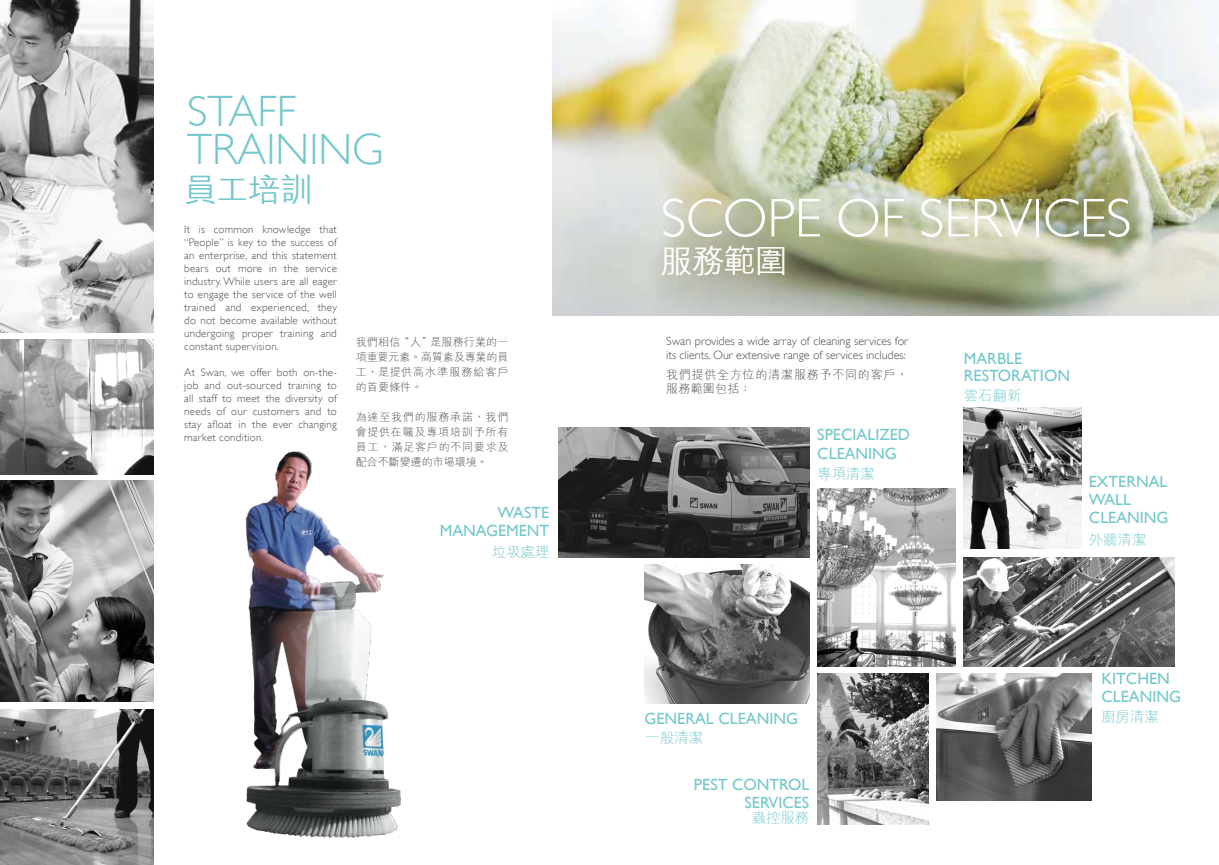
<style>
.page{position:relative;width:1219px;height:865px;background:#fff}
.page>*{position:absolute;margin:0;border:0;box-sizing:border-box;transform-origin:0 0}
.t1{font:300 55px "Gill Sans";letter-spacing:-.01em;color:#fff}
.t2{font:300 43.8px/37.6px "Gill Sans";color:#74c7ca}
.t3{font:500 32.9px "M Hei";color:#74c7ca}
.t4{font:500 32.5px "M Hei";color:#fff}
.t5{font:16.2px/18px "Gill Sans";color:#74c7ca}
.t6{font:300 14.4px "M Hei";color:#74c7ca}
.t7{font:300 12px/14px "Gill Sans";color:#4a4c4b}
.t8{font:300 12px/14px "M Hei";letter-spacing:.065em;color:#4a4c4b}
.t9{font:300 11px/13px "Gill Sans";letter-spacing:.02em;color:#4a4c4b;text-align:justify}
.t10{font:300 11px/15px "M Hei";letter-spacing:.055em;color:#4a4c4b;text-align:justify}
</style>
<div class="page">
<img style="left:644px;top:564px;width:165px;height:139px">
<img style="left:553px;top:0;width:666px;height:97px">
<img style="left:0;top:0;width:153px;height:332px">
<img style="left:0;top:480px;width:153px;height:222px">
<img style="left:0;top:339px;width:153px;height:135px">
<img style="left:0;top:709px;width:153px;height:156px">
<img style="left:245px;top:451px;width:156px;height:387px">
<img style="left:964px;top:408px;width:117px;height:140px">
<img style="left:817px;top:673px;width:111px;height:151px">
<img style="left:817px;top:489px;width:138px;height:177px">
<img style="left:964px;top:557px;width:210px;height:109px">
<img style="left:558px;top:428px;width:251px;height:129px">
<img style="left:553px;top:97px;width:666px;height:218px">
<img style="left:937px;top:674px;width:155px;height:126px">
<h2 class="t2" style="left:187px;top:93px;width:198px">STAFF<br>TRAINING</h2>
<h3 class="t3" style="left:184px;top:174px;width:130px">員工培訓</h3>
<p class="t9" style="left:184px;top:223px;width:154px">It is common knowledge that “People” is key to the success of an enterprise, and this statement bears out more in the service industry. While users are all eager to engage the service of the well trained and experienced, they do not become available without undergoing proper training and constant supervision.</p>
<p class="t9" style="left:184px;top:366px;width:154px">At Swan, we offer both on-the&shy;job and out-sourced training to all staff to meet the diversity of needs of our customers and to stay afloat in the ever changing market condition.</p>
<p class="t10" style="left:356px;top:335px;width:154px">我們相信“人”是服務行業的一項重要元素。高質素及專業的員工，是提供高水準服務給客戶的首要條件。</p>
<p class="t10" style="left:356px;top:410px;width:154px">為達至我們的服務承諾，我們會提供在職及專項培訓予所有員工，滿足客戶的不同要求及配合不斷變遷的市場環境。</p>
<h3 class="t5" style="left:440px;top:503px;width:111px;text-align:right">WASTE<br>MANAGEMENT</h3>
<h3 class="t6" style="left:492px;top:544px;width:59px">垃圾處理</h3>
<h1 class="t1" style="left:660px;top:187px;width:473px">SCOPE OF SERVICES</h1>
<h3 class="t4" style="left:660px;top:244px;width:129px">服務範圍</h3>
<p class="t7" style="left:666px;top:333px;width:244px">Swan provides a wide array of cleaning services for its clients. Our extensive range of services includes:</p>
<p class="t8" style="left:666px;top:368px;width:244px">我們提供全方位的清潔服務予不同的客戶，服務範圍包括：</p>
<h3 class="t5" style="left:817px;top:426px;width:94px">SPECIALIZED<br>CLEANING</h3>
<h3 class="t6" style="left:817px;top:466px;width:59px">專項清潔</h3>
<h3 class="t5" style="left:644px;top:709px;width:155px">GENERAL CLEANING</h3>
<h3 class="t6" style="left:646px;top:730px;width:59px">一般清潔</h3>
<h3 class="t5" style="left:694px;top:775px;width:117px;text-align:right">PEST CONTROL<br>SERVICES</h3>
<h3 class="t6" style="left:752px;top:810px;width:59px">蟲控服務</h3>
<h3 class="t5" style="left:964px;top:349px;width:108px;line-height:17.5px">MARBLE<br>RESTORATION</h3>
<h3 class="t6" style="left:964px;top:388px;width:59px">雲石翻新</h3>
<h3 class="t5" style="left:1089px;top:472px;width:81px">EXTERNAL<br>WALL<br>CLEANING</h3>
<h3 class="t6" style="left:1089px;top:532px;width:59px">外牆清潔</h3>
<h3 class="t5" style="left:1101px;top:670px;width:81px;line-height:17.3px">KITCHEN<br>CLEANING</h3>
<h3 class="t6" style="left:1101px;top:709px;width:59px">廚房清潔</h3>
</div>
